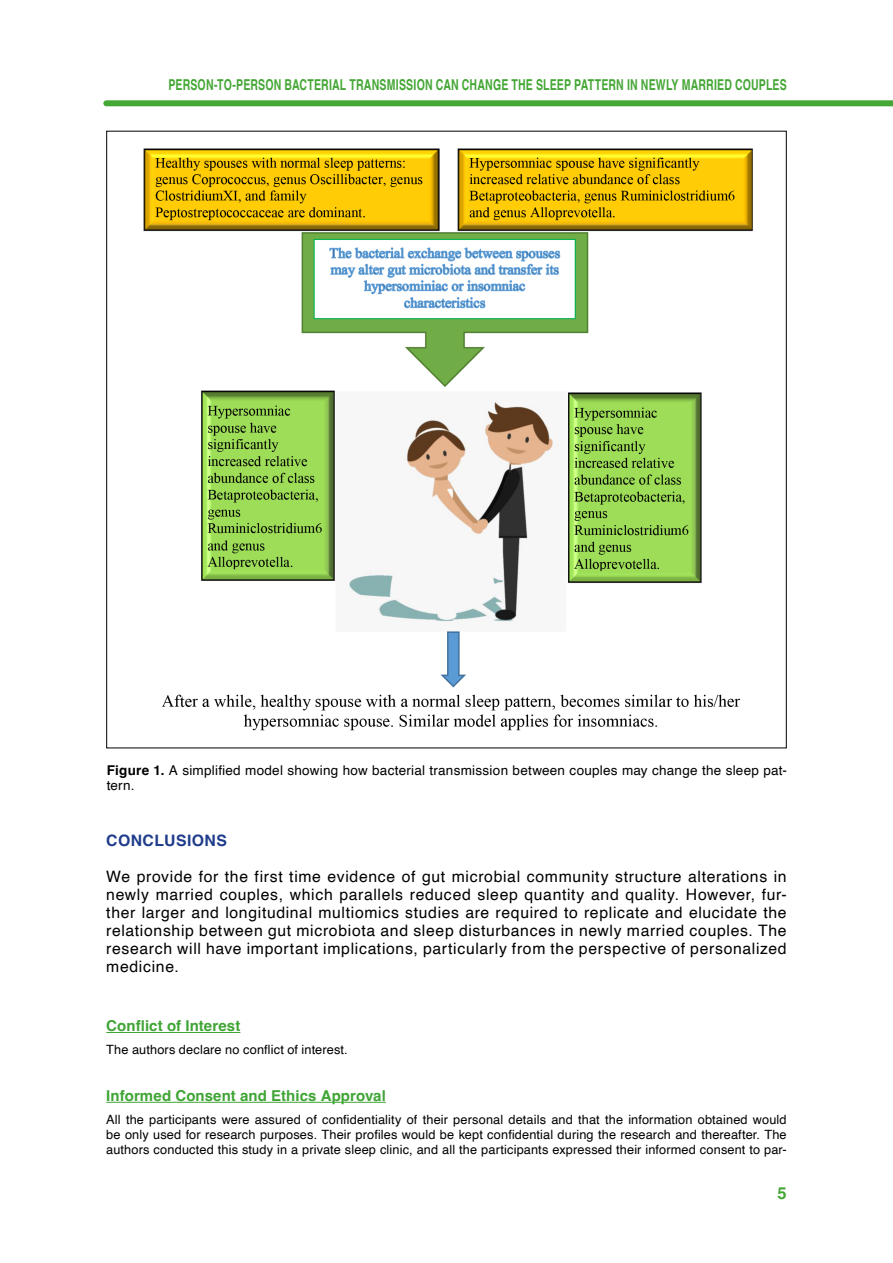
<style>
.page{position:relative;width:893px;height:1263px;background:#fff}
.page>*{position:absolute;margin:0;border:0;box-sizing:border-box;transform-origin:0 0}
.t1{font:700 16.5px "Helvetica";color:#44a635}
.t2{font:15.75px/18px "Helvetica";letter-spacing:.04em;color:#000;text-align:justify}
.t3{font:700 15.75px "Helvetica";letter-spacing:.03em;color:#1f3c8b}
.t4{font:700 15px "Helvetica";letter-spacing:.02em;color:#44a635;scale:.7 1}
.t5{font:700 15px "Helvetica";letter-spacing:.005em;color:#3fa535}
.t6{font:13.5px/15px "Helvetica";letter-spacing:.02em;color:#000}
.t7{font:12.75px/15px "Helvetica";letter-spacing:.01em;color:#000;text-align:justify}
.s1{font-weight:700}
</style>
<div class="page">
<div style="left:106px;top:100px;width:787px;height:6px;background:#44a635"></div>
<hr style="left:106px;top:1032px;width:134px;height:1px;background:#3fa535">
<hr style="left:106px;top:1102px;width:280px;height:1px;background:#3fa535">
<img style="left:143px;top:148px;width:610px;height:583px">
<p class="t4" style="left:168px;top:75px;width:885px">PERSON-TO-PERSON BACTERIAL TRANSMISSION CAN CHANGE THE SLEEP PATTERN IN NEWLY MARRIED COUPLES</p>
<p class="t6" style="left:107px;top:763px;width:682px"><span class="s1">Figure 1.</span> A simplified model showing how bacterial transmission between couples may change the sleep pat&shy;tern.</p>
<p class="t3" style="left:106px;top:831px;width:122px">CONCLUSIONS</p>
<p class="t2" style="left:106px;top:868px;width:682px">We provide for the first time evidence of gut microbial community structure alterations in newly married couples, which parallels reduced sleep quantity and quality. However, fur&shy;ther larger and longitudinal multiomics studies are required to replicate and elucidate the relationship between gut microbiota and sleep disturbances in newly married couples. The research will have important implications, particularly from the perspective of personalized medicine.</p>
<p class="t5" style="left:106px;top:1017px;width:136px">Conflict of Interest</p>
<p class="t7" style="left:106px;top:1042px;width:243px">The authors declare no conflict of interest.</p>
<p class="t5" style="left:106px;top:1087px;width:281px">Informed Consent and Ethics Approval</p>
<p class="t7" style="left:106px;top:1112px;width:682px">All the participants were assured of confidentiality of their personal details and that the information obtained would be only used for research purposes. Their profiles would be kept confidential during the research and thereafter. The authors conducted this study in a private sleep clinic, and all the participants expressed their informed consent to par-</p>
<p class="t1" style="left:777px;top:1183px;width:11px">5</p>
</div>
